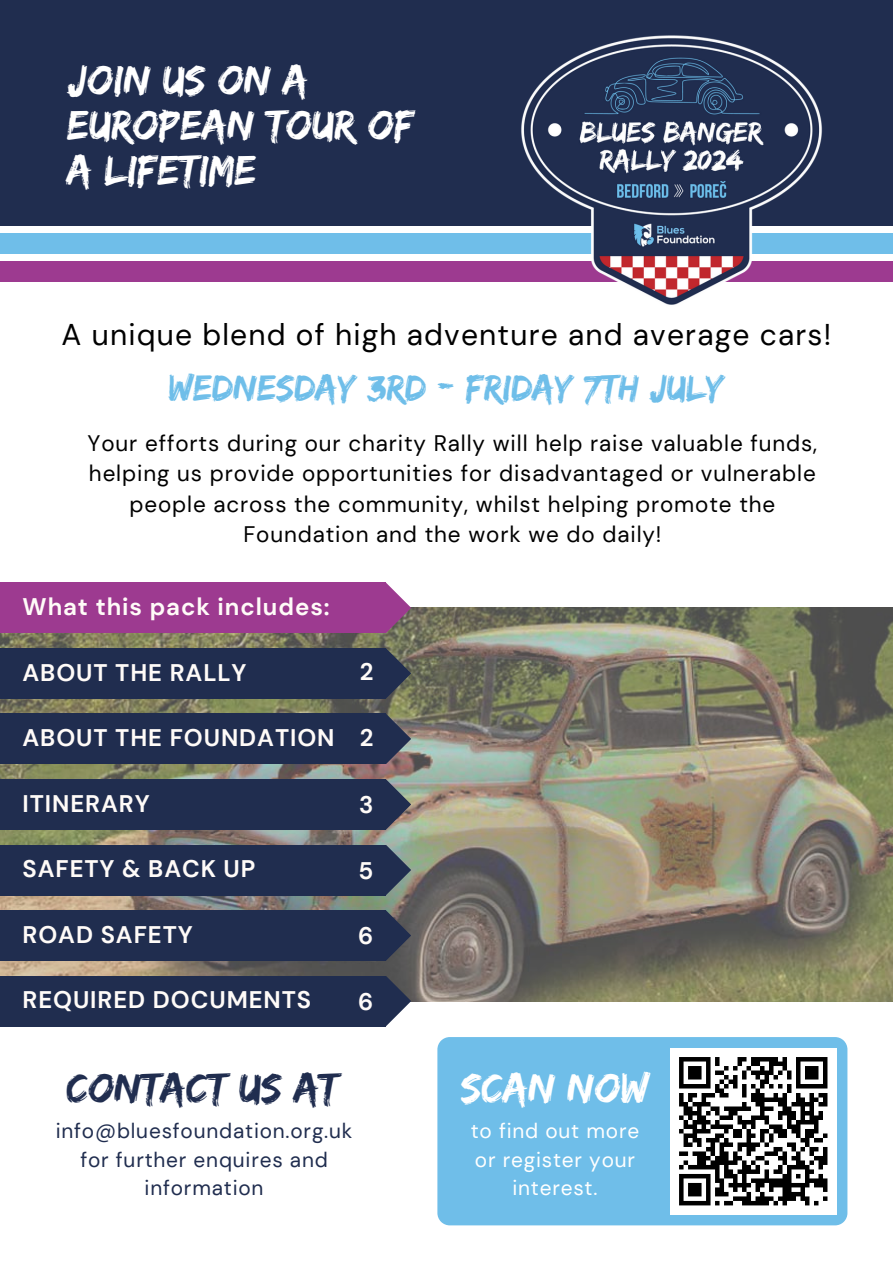
<style>
.page{position:relative;width:893px;height:1264px;background:#fff}
.page>*{position:absolute;margin:0;border:0;box-sizing:border-box;transform-origin:0 0}
.t1{font:43.2px/45px "Edo SZ";color:#fff}
.t2{font:43.2px "Edo SZ";color:#202d4f}
.t3{font:37.8px "Edo SZ";color:#6fbee9}
.t4{font:30px "DM Sans";letter-spacing:.04em;color:#000}
.t5{font:700 24px "DM Sans";letter-spacing:.04em;color:#fffbf8}
.t6{font:22.35px/30.3px "DM Sans";letter-spacing:.04em;color:#000;text-align:center}
.t7{font:20.85px/28px "DM Sans";letter-spacing:.04em;color:#202d4f;text-align:center}
.t8{font:20.85px/28px "DM Sans";letter-spacing:.04em;color:#fff;text-align:center}
</style>
<div class="page">
<div style="left:0;top:0;width:892px;height:225px;background:#202d4f"></div>
<div style="left:0;top:233px;width:892px;height:20px;background:#6fbee9"></div>
<div style="left:0;top:261px;width:892px;height:21px;background:#9d3a90"></div>
<img style="left:0;top:608px;width:892px;height:393px">
<div style="left:0;top:582px;width:385px;height:51px;background:#9d3a90"></div>
<svg style="left:385px;top:582px;width:26px;height:51px"></svg>
<div style="left:0;top:648px;width:385px;height:51px;background:#202d4f"></div>
<svg style="left:385px;top:648px;width:26px;height:51px"></svg>
<div style="left:0;top:713px;width:385px;height:51px;background:#202d4f"></div>
<svg style="left:385px;top:713px;width:26px;height:51px"></svg>
<div style="left:0;top:779px;width:385px;height:51px;background:#202d4f"></div>
<svg style="left:385px;top:779px;width:26px;height:51px"></svg>
<div style="left:0;top:844px;width:385px;height:51px;background:#202d4f"></div>
<svg style="left:360px;top:844px;width:51px;height:51px"></svg>
<div style="left:0;top:910px;width:385px;height:51px;background:#202d4f"></div>
<svg style="left:385px;top:910px;width:26px;height:51px"></svg>
<div style="left:0;top:975px;width:385px;height:51px;background:#202d4f"></div>
<svg style="left:360px;top:975px;width:51px;height:51px"></svg>
<div style="left:437px;top:1037px;width:410px;height:188px;background:#6fbee9"></div>
<div style="left:670px;top:1048px;width:166px;height:166px;background:#fff"></div>
<svg style="left:679px;top:1057px;width:149px;height:149px"></svg>
<img style="left:507px;top:35px;width:329px;height:270px">
<p class="t1" style="left:67px;top:56px;width:349px">JOIN US ON A<br>EUROPEAN TOUR OF<br>A LIFETIME</p>
<p class="t4" style="left:62px;top:315px;width:771px">A unique blend of high adventure and average cars!</p>
<p class="t3" style="left:168px;top:365px;width:557px">WEDNESDAY 3RD - FRIDAY 7TH JULY</p>
<p class="t6" style="left:88px;top:428px;width:731px">Your efforts during our charity Rally will help raise valuable funds, helping us provide opportunities for disadvantaged or vulnerable people across the community, whilst helping promote the Foundation and the work we do daily!</p>
<p class="t5" style="left:23px;top:591px;width:308px">What this pack includes:</p>
<p class="t5" style="left:23px;top:657px;width:225px">ABOUT THE RALLY</p>
<p class="t5" style="left:359px;top:656px;width:15px">2</p>
<p class="t5" style="left:23px;top:722px;width:313px">ABOUT THE FOUNDATION</p>
<p class="t5" style="left:359px;top:722px;width:15px">2</p>
<p class="t5" style="left:23px;top:788px;width:129px">ITINERARY</p>
<p class="t5" style="left:359px;top:788px;width:16px">3</p>
<p class="t5" style="left:23px;top:853px;width:234px">SAFETY &amp; BACK UP</p>
<p class="t5" style="left:358px;top:855px;width:16px">5</p>
<p class="t5" style="left:23px;top:919px;width:172px">ROAD SAFETY</p>
<p class="t5" style="left:358px;top:920px;width:17px">6</p>
<p class="t5" style="left:23px;top:984px;width:290px">REQUIRED DOCUMENTS</p>
<p class="t5" style="left:358px;top:986px;width:17px">6</p>
<p class="t2" style="left:66px;top:1062px;width:274px">CONTACT US AT</p>
<p class="t7" style="left:56px;top:1117px;width:298px">info@bluesfoundation.org.uk</p>
<p class="t7" style="left:80px;top:1145px;width:249px">for further enquires and information</p>
<p class="t1" style="left:460px;top:1064px;width:190px">SCAN NOW</p>
<p class="t8" style="left:470px;top:1117px;width:170px">to find out more or register your interest.</p>
</div>
